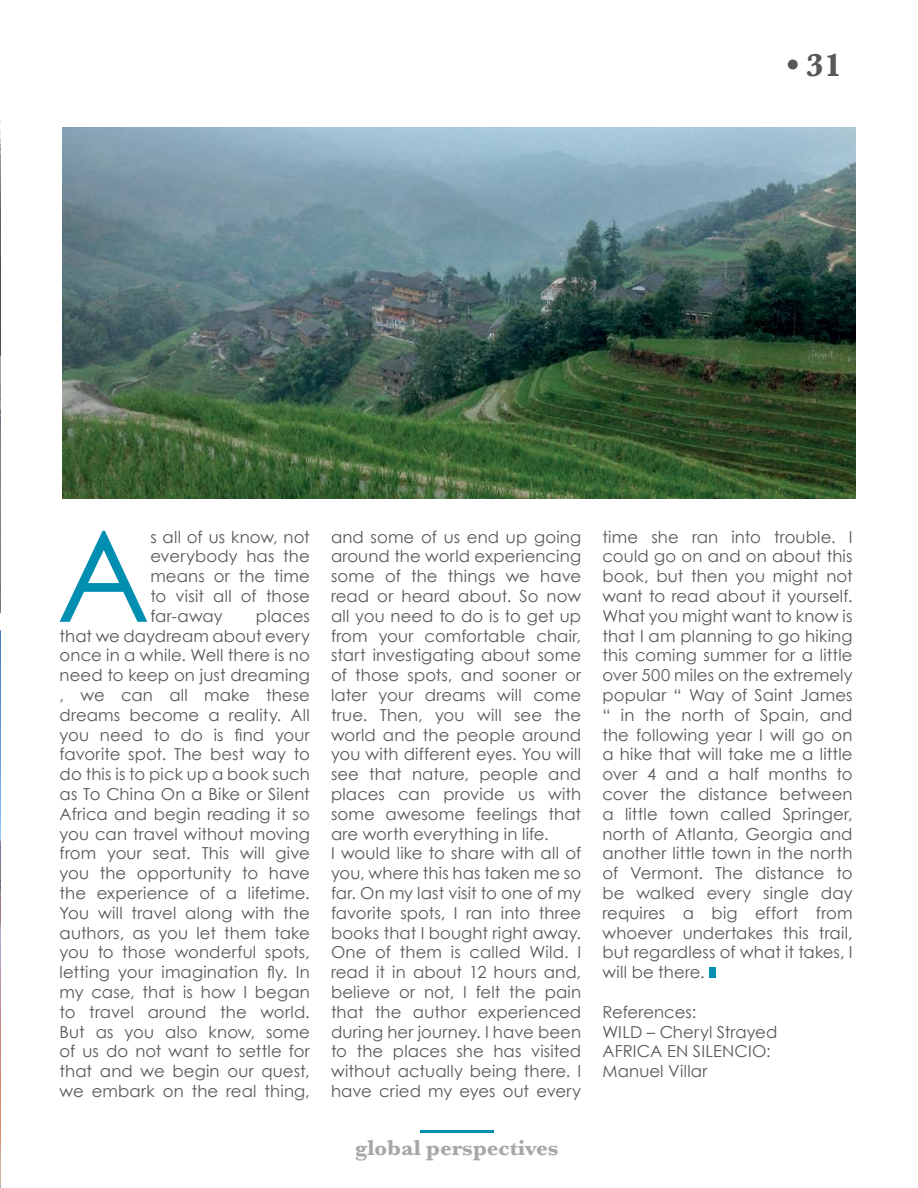
<style>
.page{position:relative;width:918px;height:1188px;background:#fff}
.page>*{position:absolute;margin:0;border:0;box-sizing:border-box;transform-origin:0 0}
.t1{font:126.75px "Century Gothic";color:#008eb1}
.t2{font:700 33px "Baskerville";color:#57585a}
.t3{font:700 22.5px "Baskerville";color:#a5a7a9}
.t4{font:16.5px/19.8px "Century Gothic";letter-spacing:.005em;color:#57585a;text-align:justify}
</style>
<div class="page">
<img style="left:0;top:120px;width:1px;height:1068px">
<hr style="left:420px;top:1130px;width:74px;height:2px;background:#008eb1">
<div style="left:709px;top:968px;width:7px;height:10px;background:#008eb1"></div>
<img style="left:63px;top:128px;width:792px;height:370px">
<div style="left:788px;top:60px;width:10px;height:10px;background:#57585a;border-radius:50%"></div>
<h2 class="t2" style="left:806px;top:54px;width:37px">31</h2>
<h1 class="t1" style="left:57px;top:523px;width:95px">A</h1>
<p class="t4" style="left:150px;top:528px;width:161px">s all of us know, not everybody has the means or the time to visit all of those far-away</p>
<p class="t4" style="left:60px;top:607px;width:252px;text-indent:196px">places that we daydream about every once in a while. Well there is no need to keep on just dreaming , we can all make these dreams become a reality. All you need to do is find your favorite spot. The best way to do this is to pick up a book such as To China On a Bike or Silent Africa and begin reading it so you can travel without moving from your seat. This will give you the opportunity to have the experience of a lifetime.<br>You will travel along with the authors, as you let them take you to those wonderful spots, letting your imagination fly. In my case, that is how I began to travel around the world.<br>But as you also know, some of us do not want to settle for that and we begin our quest, we embark on the real thing,</p>
<p class="t4" style="left:331px;top:528px;width:252px;text-align:left">and some of us end up going around the world experiencing some of the things we have read or heard about. So now all you need to do is to get up from your comfortable chair, start investigating about some of those spots, and sooner or later your dreams will come true. Then, you will see the world and the people around you with different eyes. You will see that nature, people and places can provide us with some awesome feelings that are worth everything in life.<br>I would like to share with all of you, where this has taken me so far. On my last visit to one of my favorite spots, I ran into three books that I bought right away.<br>One of them is called Wild. I read it in about 12 hours and, believe or not, I felt the pain that the author experienced during her journey. I have been to the places she has visited without actually being there. I have cried my eyes out every</p>
<h3 class="t3" style="left:355px;top:1140px;width:205px">global perspectives</h3>
<p class="t4" style="left:602px;top:528px;width:252px">time she ran into trouble. I could go on and on about this book, but then you might not want to read about it yourself.<br>What you might want to know is that I am planning to go hiking this coming summer for a little over 500 miles on the extremely popular “ Way of Saint James “ in the north of Spain, and the following year I will go on a hike that will take me a little over 4 and a half months to cover the distance between a little town called Springer, north of Atlanta, Georgia and another little town in the north of Vermont. The distance to be walked every single day requires a big effort from whoever undertakes this trail, but regardless of what it takes, I will be there.</p>
<p class="t4" style="left:602px;top:1003px;width:176px;text-align:left">References:<br>WILD – Cheryl Strayed<br>AFRICA EN SILENCIO:<br>Manuel Villar</p>
</div>
